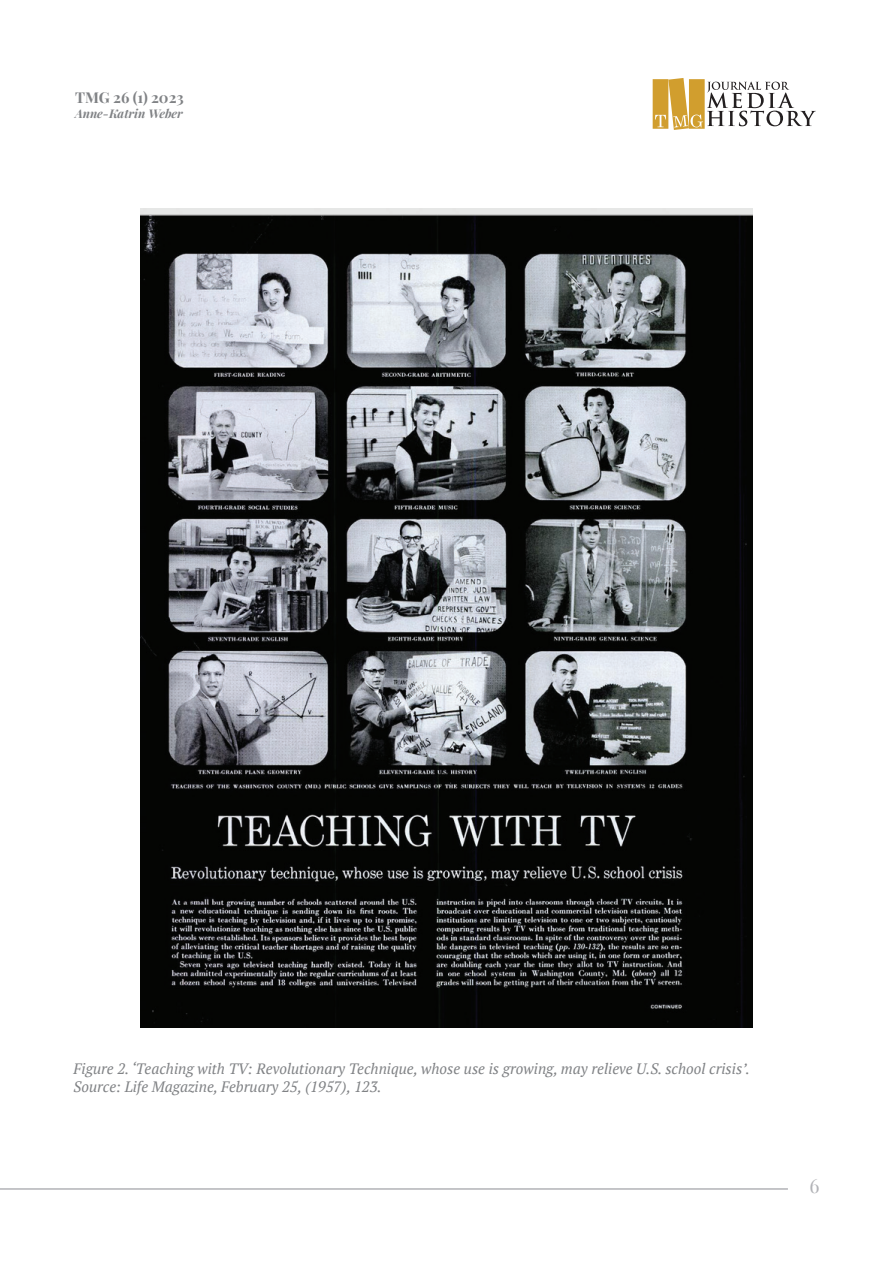
<style>
.page{position:relative;width:893px;height:1263px;background:#fff}
.page>*{position:absolute;margin:0;border:0;box-sizing:border-box;transform-origin:0 0}
.t1{font:19.5px "Playfair Display";color:#b2b3b7}
.Figure_title{font:italic 15px/18px "PT Serif";color:#808285}
.t2{font:700 15px "Playfair Display";color:#808285}
.t3{font:italic 700 12px "Playfair Display";color:#808285}
</style>
<div class="page">
<svg style="left:653px;top:78px;width:163px;height:52px"></svg>
<hr style="left:0;top:1188px;width:788px;height:2px;background:#b2b3b7">
<img style="left:140px;top:209px;width:612px;height:819px">
<p class="t2" style="left:75px;top:86px;width:110px">TMG 26 (1) 2023</p>
<p class="t3" style="left:75px;top:104px;width:109px">Anne-Katrin Weber</p>
<p class="Figure_title" style="left:74px;top:1059px;width:678px">Figure 2. ‘Teaching with TV: Revolutionary Technique, whose use is growing, may relieve U.S. school crisis’.<br>Source: Life Magazine, February 25, (1957), 123.</p>
<h1 class="t1" style="left:809px;top:1171px;width:12px">6</h1>
</div>
